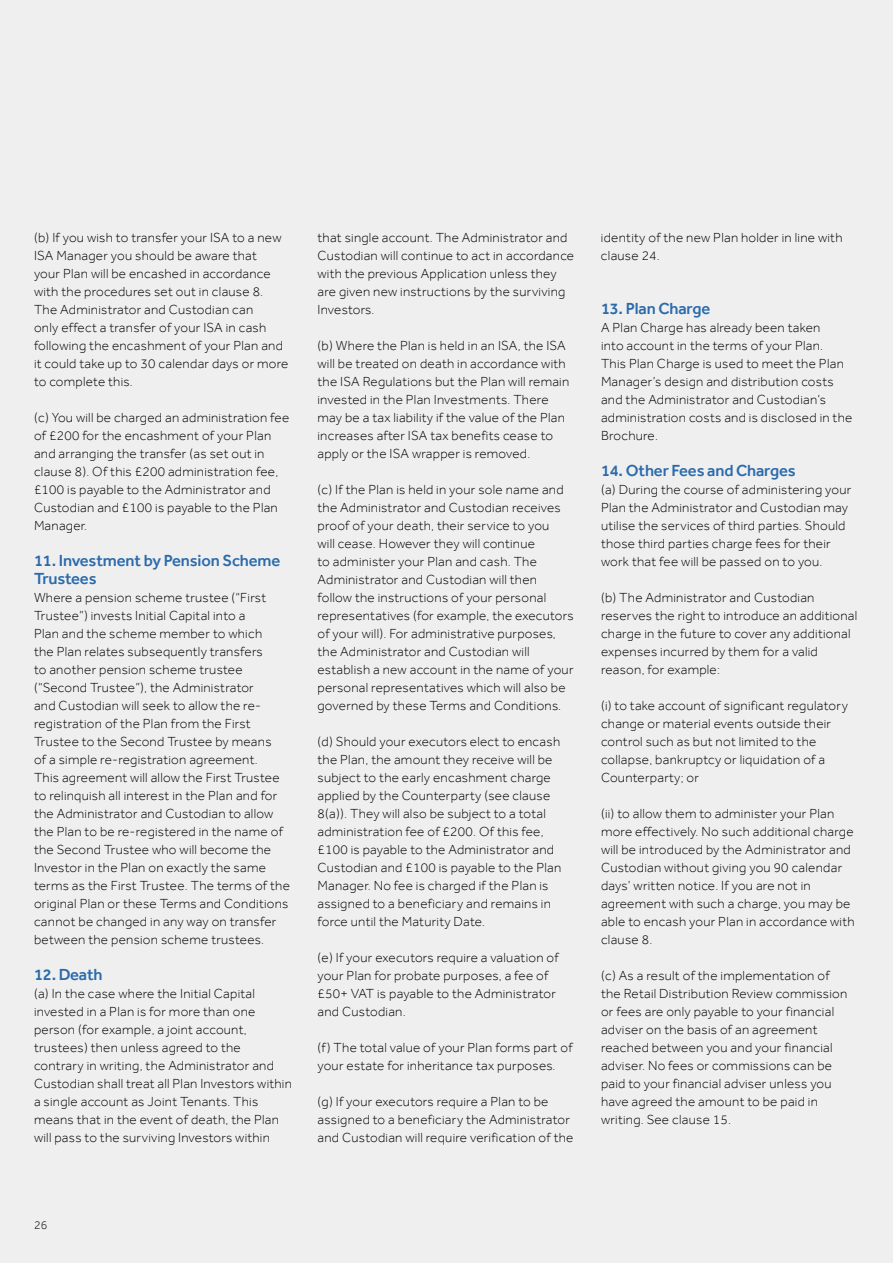
<style>
.page{position:relative;width:893px;height:1263px;background:#efeff0}
.page>*{position:absolute;margin:0;border:0;box-sizing:border-box;transform-origin:0 0}
.t1{font:500 16.5px/18px "Effra";letter-spacing:-.01em;color:#2b6bab}
.t2{font:300 13.5px/18px "Effra";letter-spacing:.02em;color:#000}
.t3{font:300 12px "Effra";color:#000}
</style>
<div class="page">
<p class="t2" style="left:34px;top:228px;width:256px">(b) If you wish to transfer your ISA to a new ISA Manager you should be aware that<br>your Plan will be encashed in accordance with the procedures set out in clause 8.<br>The Administrator and Custodian can<br>only effect a transfer of your ISA in cash following the encashment of your Plan and it could take up to 30 calendar days or more to complete this.</p>
<p class="t2" style="left:34px;top:408px;width:257px">(c) You will be charged an administration fee of £200 for the encashment of your Plan and arranging the transfer (as set out in clause 8). Of this £200 administration fee, £100 is payable to the Administrator and Custodian and £100 is payable to the Plan Manager.</p>
<p class="t1" style="left:34px;top:551px;width:248px">11. Investment by Pension Scheme<br>Trustees</p>
<p class="t2" style="left:34px;top:588px;width:257px">Where a pension scheme trustee (“First Trustee”) invests Initial Capital into a<br>Plan and the scheme member to which<br>the Plan relates subsequently transfers<br>to another pension scheme trustee (“Second Trustee”), the Administrator<br>and Custodian will seek to allow the re&shy;registration of the Plan from the First Trustee to the Second Trustee by means<br>of a simple re-registration agreement.<br>This agreement will allow the First Trustee to relinquish all interest in the Plan and for the Administrator and Custodian to allow the Plan to be re-registered in the name of the Second Trustee who will become the Investor in the Plan on exactly the same terms as the First Trustee. The terms of the original Plan or these Terms and Conditions cannot be changed in any way on transfer between the pension scheme trustees.</p>
<p class="t1" style="left:34px;top:965px;width:70px">12. Death</p>
<p class="t2" style="left:34px;top:984px;width:259px">(a) In the case where the Initial Capital invested in a Plan is for more than one person (for example, a joint account, trustees) then unless agreed to the contrary in writing, the Administrator and Custodian shall treat all Plan Investors within a single account as Joint Tenants. This means that in the event of death, the Plan will pass to the surviving Investors within</p>
<p class="t2" style="left:317px;top:228px;width:258px">that single account. The Administrator and Custodian will continue to act in accordance with the previous Application unless they are given new instructions by the surviving Investors.</p>
<p class="t2" style="left:317px;top:336px;width:253px">(b) Where the Plan is held in an ISA, the ISA will be treated on death in accordance with the ISA Regulations but the Plan will remain invested in the Plan Investments. There may be a tax liability if the value of the Plan increases after ISA tax benefits cease to apply or the ISA wrapper is removed.</p>
<p class="t2" style="left:317px;top:480px;width:258px">(c) If the Plan is held in your sole name and the Administrator and Custodian receives proof of your death, their service to you<br>will cease. However they will continue<br>to administer your Plan and cash. The Administrator and Custodian will then follow the instructions of your personal representatives (for example, the executors of your will). For administrative purposes, the Administrator and Custodian will establish a new account in the name of your personal representatives which will also be governed by these Terms and Conditions.</p>
<p class="t2" style="left:317px;top:732px;width:245px">(d) Should your executors elect to encash the Plan, the amount they receive will be subject to the early encashment charge applied by the Counterparty (see clause 8(a)). They will also be subject to a total administration fee of £200. Of this fee, £100 is payable to the Administrator and Custodian and £100 is payable to the Plan Manager. No fee is charged if the Plan is assigned to a beneficiary and remains in force until the Maturity Date.</p>
<p class="t2" style="left:317px;top:948px;width:243px">(e) If your executors require a valuation of your Plan for probate purposes, a fee of £50+ VAT is payable to the Administrator and Custodian.</p>
<p class="t2" style="left:317px;top:1038px;width:257px">(f) The total value of your Plan forms part of your estate for inheritance tax purposes.</p>
<p class="t2" style="left:317px;top:1092px;width:257px">(g) If your executors require a Plan to be assigned to a beneficiary the Administrator and Custodian will require verification of the</p>
<p class="t2" style="left:601px;top:228px;width:243px">identity of the new Plan holder in line with clause 24.</p>
<p class="t1" style="left:601px;top:299px;width:111px">13. Plan Charge</p>
<p class="t2" style="left:601px;top:318px;width:253px">A Plan Charge has already been taken<br>into account in the terms of your Plan.<br>This Plan Charge is used to meet the Plan Manager’s design and distribution costs and the Administrator and Custodian’s administration costs and is disclosed in the Brochure.</p>
<p class="t1" style="left:601px;top:461px;width:196px">14. Other Fees and Charges</p>
<p class="t2" style="left:601px;top:480px;width:252px">(a) During the course of administering your Plan the Administrator and Custodian may utilise the services of third parties. Should those third parties charge fees for their work that fee will be passed on to you.</p>
<p class="t2" style="left:601px;top:588px;width:258px">(b) The Administrator and Custodian reserves the right to introduce an additional charge in the future to cover any additional expenses incurred by them for a valid reason, for example:</p>
<p class="t2" style="left:601px;top:696px;width:248px">(i) to take account of significant regulatory change or material events outside their control such as but not limited to the collapse, bankruptcy or liquidation of a Counterparty; or</p>
<p class="t2" style="left:601px;top:804px;width:255px">(ii) to allow them to administer your Plan more effectively. No such additional charge will be introduced by the Administrator and Custodian without giving you 90 calendar days’ written notice. If you are not in agreement with such a charge, you may be able to encash your Plan in accordance with clause 8.</p>
<p class="t2" style="left:601px;top:966px;width:248px">(c) As a result of the implementation of the Retail Distribution Review commission or fees are only payable to your financial adviser on the basis of an agreement reached between you and your financial adviser. No fees or commissions can be paid to your financial adviser unless you have agreed the amount to be paid in writing. See clause 15.</p>
<p class="t3" style="left:34px;top:1218px;width:15px">26</p>
</div>
